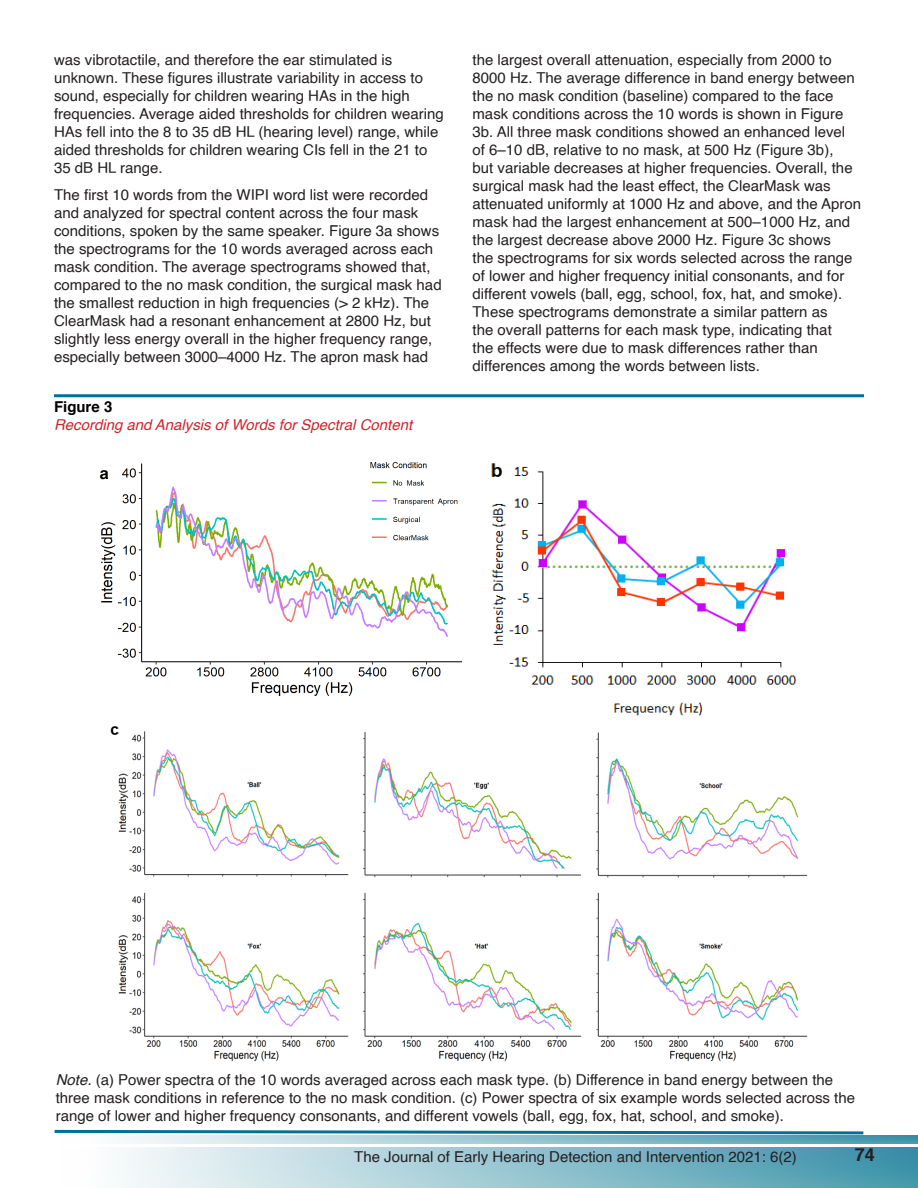
<style>
.page{position:relative;width:918px;height:1188px;background:#fff}
.page>*{position:absolute;margin:0;border:0;box-sizing:border-box;transform-origin:0 0}
.t1{font:700 18px "Helvetica";color:#231f20}
.t2{font:15px/18px "Helvetica";color:#231f20}
.t3{font:italic 15px "Helvetica";color:#d1232a}
.t4{font:700 15px "Helvetica";color:#000}
.s1{font-style:italic}
</style>
<div class="page">
<div style="left:61px;top:1148px;width:857px;height:40px;background:linear-gradient(to right,#fff,#3b91a8)"></div>
<svg style="left:122px;top:1136px;width:796px;height:7px;background:#98c5d1"></svg>
<hr style="left:54px;top:394px;width:810px;height:3px;background:#007196">
<svg style="left:54px;top:1129px;width:812px;height:7px"></svg>
<img style="left:99px;top:462px;width:363px;height:234px">
<img style="left:110px;top:726px;width:698px;height:336px">
<img style="left:491px;top:463px;width:305px;height:253px">
<p class="t2" style="left:54px;top:51px;width:391px">was vibrotactile, and therefore the ear stimulated is unknown. These figures illustrate variability in access to sound, especially for children wearing HAs in the high frequencies. Average aided thresholds for children wearing HAs fell into the 8 to 35 dB HL (hearing level) range, while aided thresholds for children wearing CIs fell in the 21 to 35 dB HL range.</p>
<p class="t2" style="left:54px;top:186px;width:389px">The first 10 words from the WIPI word list were recorded and analyzed for spectral content across the four mask conditions, spoken by the same speaker. Figure 3a shows the spectrograms for the 10 words averaged across each mask condition. The average spectrograms showed that, compared to the no mask condition, the surgical mask had the smallest reduction in high frequencies (&gt; 2 kHz). The ClearMask had a resonant enhancement at 2800 Hz, but slightly less energy overall in the higher frequency range, especially between 3000–4000 Hz. The apron mask had</p>
<p class="t4" style="left:54px;top:394px;width:60px">Figure 3</p>
<p class="t3" style="left:54px;top:413px;width:360px">Recording and Analysis of Words for Spectral Content</p>
<p class="t2" style="left:472px;top:51px;width:390px">the largest overall attenuation, especially from 2000 to 8000 Hz. The average difference in band energy between the no mask condition (baseline) compared to the face mask conditions across the 10 words is shown in Figure 3b. All three mask conditions showed an enhanced level of 6–10 dB, relative to no mask, at 500 Hz (Figure 3b),<br>but variable decreases at higher frequencies. Overall, the surgical mask had the least effect, the ClearMask was attenuated uniformly at 1000 Hz and above, and the Apron mask had the largest enhancement at 500–1000 Hz, and the largest decrease above 2000 Hz. Figure 3c shows<br>the spectrograms for six words selected across the range of lower and higher frequency initial consonants, and for different vowels (ball, egg, school, fox, hat, and smoke).<br>These spectrograms demonstrate a similar pattern as<br>the overall patterns for each mask type, indicating that<br>the effects were due to mask differences rather than differences among the words between lists.</p>
<p class="t2" style="left:56px;top:1071px;width:801px"><span class="s1">Note.</span> (a) Power spectra of the 10 words averaged across each mask type. (b) Difference in band energy between the three mask conditions in reference to the no mask condition. (c) Power spectra of six example words selected across the range of lower and higher frequency consonants, and different vowels (ball, egg, fox, hat, school, and smoke).</p>
<p class="t2" style="left:354px;top:1148px;width:444px">The Journal of Early Hearing Detection and Intervention 2021: 6(2)</p>
<p class="t1" style="left:855px;top:1140px;width:22px">74</p>
</div>
